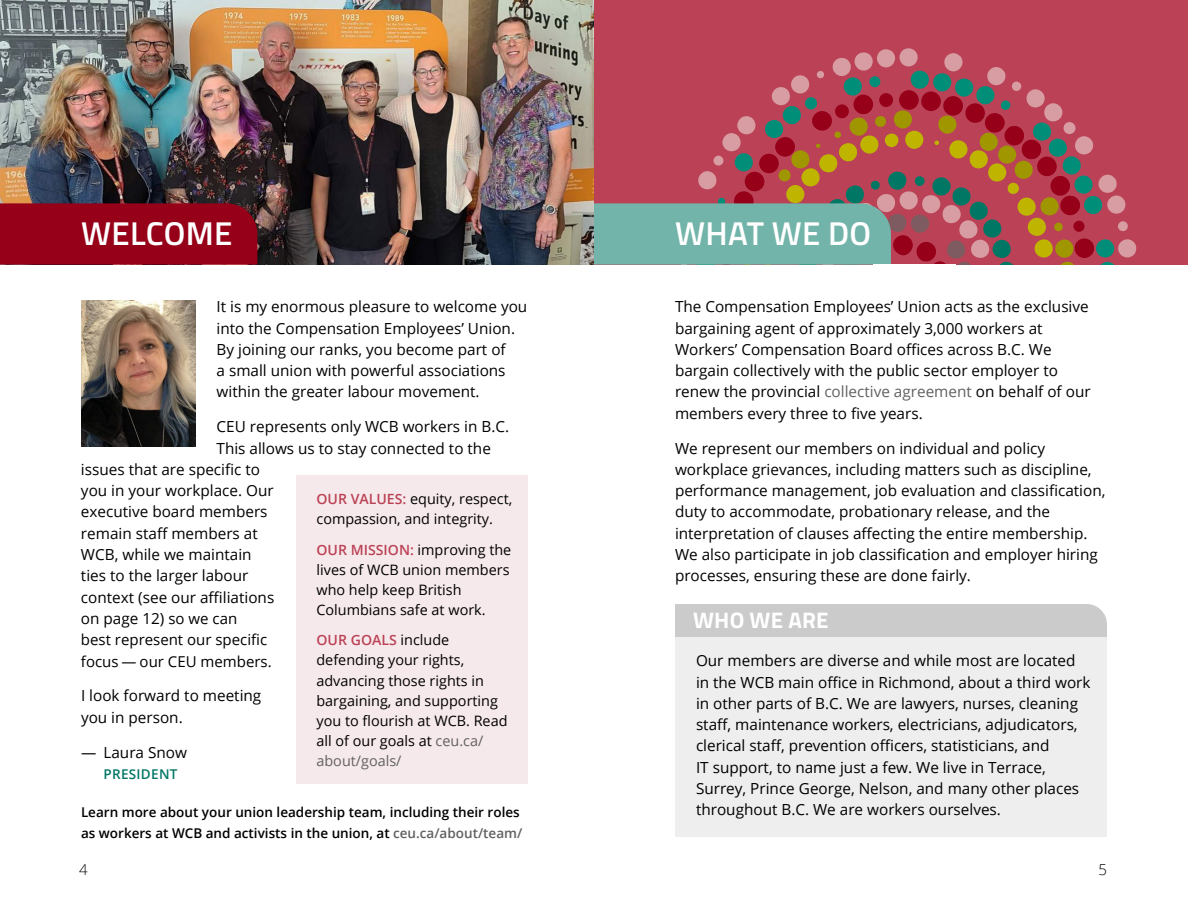
<style>
.page{position:relative;width:1188px;height:918px;background:#fff}
.page>*{position:absolute;margin:0;border:0;box-sizing:border-box;transform-origin:0 0}
.t1{font:600 33px "Titillium Web";letter-spacing:.01em;color:#fff}
.t2{font:700 22.5px "Titillium Web";letter-spacing:.01em;color:#fff}
.t3{font:15.3px/21.3px "Open Sans";color:#000}
.t4{font:15px/21.3px "Open Sans";color:#000}
.t5{font:300 15px "Open Sans";color:#000}
.t6{font:14.4px/20.1px "Open Sans";color:#000}
.t7{font:600 14.1px "Open Sans";color:#bb4256}
.t8{font:600 13.5px/21.3px "Open Sans";color:#000}
.t9{font:600 13.5px "Open Sans";letter-spacing:.02em;color:#007765}
.s1{font-size:15px}
.s2{font-weight:600;font-size:14.1px;color:#bb4256}
.s3{font-weight:400;font-size:14.4px;color:#000}
.s4{color:#616161}
</style>
<div class="page">
<div style="left:297px;top:475px;width:231px;height:309px;background:#f6e9eb"></div>
<img style="left:0;top:0;width:594px;height:265px">
<div style="left:0;top:203px;width:257px;height:62px;background:#960019"></div>
<img style="left:81px;top:301px;width:115px;height:145px">
<div style="left:594px;top:0;width:594px;height:265px;background:#bb4256"></div>
<div style="left:675px;top:604px;width:432px;height:33px;background:#cbcbcb"></div>
<div style="left:675px;top:637px;width:432px;height:200px;background:#eee"></div>
<svg style="left:594px;top:48px;width:543px;height:217px"></svg>
<svg style="left:932px;top:261px;width:16px;height:17px"></svg>
<div style="left:873px;top:265px;width:82px;height:16px;background:#fff"></div>
<h1 class="t1" style="left:81px;top:209px;width:153px">WELCOME</h1>
<p class="t3" style="left:217px;top:296px;width:312px">It is my enormous pleasure to welcome you into the Compensation Employees’ Union.<br>By joining our ranks, you become part of<br>a small union with powerful associations within the greater labour movement.</p>
<p class="t3" style="left:217px;top:416px;width:294px">CEU represents only WCB workers in B.C.</p>
<p class="t3" style="left:217px;top:437px;width:276px">This allows us to stay connected to the</p>
<p class="t3" style="left:81px;top:458px;width:181px">issues that are specific to</p>
<p class="t3" style="left:81px;top:480px;width:194px">you in your workplace. Our</p>
<p class="t3" style="left:81px;top:501px;width:188px">executive board members</p>
<p class="t3" style="left:81px;top:522px;width:178px">remain staff members at</p>
<p class="t3" style="left:81px;top:543px;width:172px">WCB, while we maintain</p>
<p class="t3" style="left:81px;top:565px;width:169px">ties to the larger labour</p>
<p class="t3" style="left:81px;top:586px;width:195px">context (see our affiliations</p>
<p class="t3" style="left:81px;top:607px;width:158px">on page 12) <span class="s1">so we can</span></p>
<p class="t4" style="left:81px;top:629px;width:192px">best represent our specific focus — our CEU members.</p>
<p class="t3" style="left:81px;top:685px;width:182px">I look forward to meeting you in person.</p>
<p class="t3" style="left:81px;top:741px;width:108px">— Laura Snow</p>
<p class="t9" style="left:104px;top:765px;width:76px">PRESIDENT</p>
<p class="t6" style="left:316px;top:489px;width:197px"><span class="s2">OUR VALUES:</span> equity, respect, compassion, and integrity.</p>
<p class="t6" style="left:316px;top:539px;width:196px"><span class="s2">OUR MISSION:</span> improving the lives of WCB union members who help keep British<br>Columbians safe at work.</p>
<p class="t7" style="left:316px;top:631px;width:134px">OUR GOALS <span class="s3">include</span></p>
<p class="t6" style="left:316px;top:650px;width:193px">defending your rights, advancing those rights in bargaining, and supporting you to flourish at WCB. Read all of our goals at <span class="s4">ceu.ca/ about/goals/</span></p>
<p class="t8" style="left:81px;top:801px;width:443px">Learn more about your union leadership team, including their roles as workers at WCB and activists in the union, at <span class="s4">ceu.ca/about/team/</span></p>
<h1 class="t1" style="left:675px;top:209px;width:198px">WHAT WE DO</h1>
<p class="t3" style="left:675px;top:296px;width:417px">The Compensation Employees’ Union acts as the exclusive bargaining agent of approximately 3,000 workers at Workers’ Compensation Board offices across B.C. We bargain collectively with the public sector employer to renew the provincial <span class="s4">collective agreement</span> on behalf of our members every three to five years.</p>
<p class="t3" style="left:675px;top:437px;width:432px">We represent our members on individual and policy workplace grievances, including matters such as discipline, performance management, job evaluation and classification, duty to accommodate, probationary release, and the interpretation of clauses affecting the entire membership.<br>We also participate in job classification and employer hiring processes, ensuring these are done fairly.</p>
<h2 class="t2" style="left:693px;top:603px;width:137px">WHO WE ARE</h2>
<p class="t3" style="left:696px;top:650px;width:396px">Our members are diverse and while most are located in the WCB main office in Richmond, about a third work in other parts of B.C. We are lawyers, nurses, cleaning staff, maintenance workers, electricians, adjudicators, clerical staff, prevention officers, statisticians, and<br>IT support, to name just a few. We live in Terrace, Surrey, Prince George, Nelson, and many other places throughout B.C. We are workers ourselves.</p>
<p class="t5" style="left:79px;top:860px;width:10px">4</p>
<p class="t5" style="left:1098px;top:860px;width:10px">5</p>
</div>
